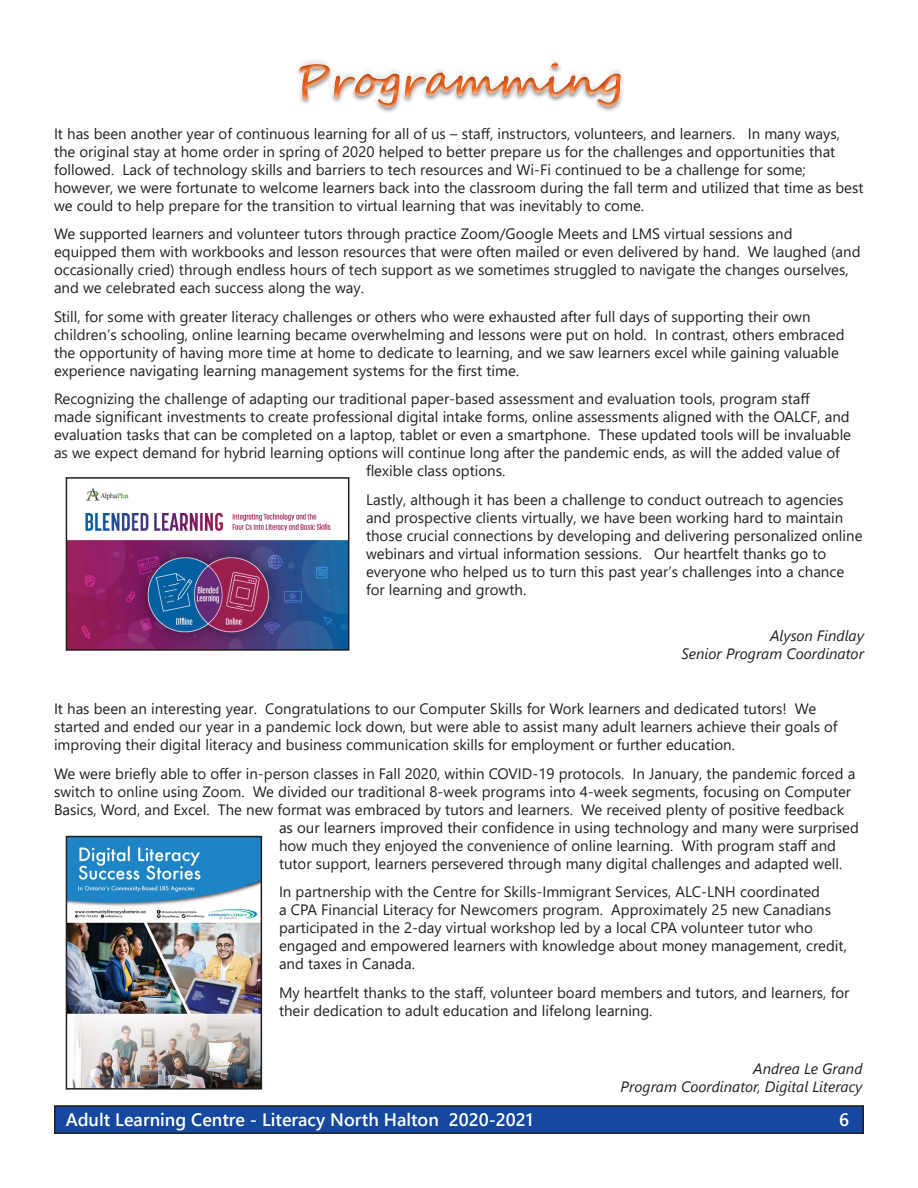
<style>
.page{position:relative;width:918px;height:1188px;background:#fff}
.page>*{position:absolute;margin:0;border:0;box-sizing:border-box;transform-origin:0 0}
.t1{font:600 18px "Segoe UI";color:#fff}
.t2{font:15px/18px "Segoe UI";color:#231f20}
.t3{font:italic 15px "Segoe UI";color:#231f20}
</style>
<div class="page">
<div style="left:55px;top:1106px;width:808px;height:27px;background:#15489e"></div>
<div style="left:54px;top:1105px;width:810px;height:29px;border:2px solid #231f20"></div>
<div style="left:292px;top:53px;width:335px;height:55px;background:#231f20;opacity:.5"></div>
<img style="left:69px;top:839px;width:190px;height:248px">
<div style="left:66px;top:836px;width:196px;height:254px;border:2px solid #231f20"></div>
<img style="left:69px;top:488px;width:277px;height:160px">
<div style="left:66px;top:477px;width:283px;height:174px;border:2px solid #231f20"></div>
<p class="t2" style="left:54px;top:123px;width:811px">It has been another year of continuous learning for all of us – staff, instructors, volunteers, and learners. In many ways, the original stay at home order in spring of 2020 helped to better prepare us for the challenges and opportunities that followed. Lack of technology skills and barriers to tech resources and Wi-Fi continued to be a challenge for some; however, we were fortunate to welcome learners back into the classroom during the fall term and utilized that time as best we could to help prepare for the transition to virtual learning that was inevitably to come.</p>
<p class="t2" style="left:54px;top:224px;width:808px">We supported learners and volunteer tutors through practice Zoom/Google Meets and LMS virtual sessions and<br>equipped them with workbooks and lesson resources that were often mailed or even delivered by hand. We laughed (and occasionally cried) through endless hours of tech support as we sometimes struggled to navigate the changes ourselves, and we celebrated each success along the way.</p>
<p class="t2" style="left:54px;top:306px;width:792px">Still, for some with greater literacy challenges or others who were exhausted after full days of supporting their own children’s schooling, online learning became overwhelming and lessons were put on hold. In contrast, others embraced the opportunity of having more time at home to dedicate to learning, and we saw learners excel while gaining valuable experience navigating learning management systems for the first time.</p>
<p class="t2" style="left:54px;top:389px;width:758px">Recognizing the challenge of adapting our traditional paper-based assessment and evaluation tools, program staff</p>
<p class="t2" style="left:54px;top:407px;width:797px">made significant investments to create professional digital intake forms, online assessments aligned with the OALCF, and</p>
<p class="t2" style="left:54px;top:425px;width:799px">evaluation tasks that can be completed on a laptop, tablet or even a smartphone. These updated tools will be invaluable</p>
<p class="t2" style="left:54px;top:443px;width:787px">as we expect demand for hybrid learning options will continue long after the pandemic ends, as will the added value of</p>
<p class="t2" style="left:366px;top:461px;width:141px">flexible class options.</p>
<p class="t2" style="left:366px;top:489px;width:498px">Lastly, although it has been a challenge to conduct outreach to agencies and prospective clients virtually, we have been working hard to maintain those crucial connections by developing and delivering personalized online webinars and virtual information sessions. Our heartfelt thanks go to everyone who helped us to turn this past year’s challenges into a chance for learning and growth.</p>
<p class="t3" style="left:770px;top:622px;width:95px">Alyson Findlay</p>
<p class="t3" style="left:681px;top:640px;width:184px">Senior Program Coordinator</p>
<p class="t2" style="left:54px;top:699px;width:785px">It has been an interesting year. Congratulations to our Computer Skills for Work learners and dedicated tutors! We started and ended our year in a pandemic lock down, but were able to assist many adult learners achieve their goals of improving their digital literacy and business communication skills for employment or further education.</p>
<p class="t2" style="left:54px;top:763px;width:803px">We were briefly able to offer in-person classes in Fall 2020, within COVID-19 protocols. In January, the pandemic forced a</p>
<p class="t2" style="left:54px;top:781px;width:799px">switch to online using Zoom. We divided our traditional 8-week programs into 4-week segments, focusing on Computer</p>
<p class="t2" style="left:54px;top:799px;width:792px">Basics, Word, and Excel. The new format was embraced by tutors and learners. We received plenty of positive feedback</p>
<p class="t2" style="left:279px;top:817px;width:581px">as our learners improved their confidence in using technology and many were surprised</p>
<p class="t2" style="left:279px;top:835px;width:559px">how much they enjoyed the convenience of online learning. With program staff and</p>
<p class="t2" style="left:279px;top:853px;width:565px">tutor support, learners persevered through many digital challenges and adapted well.</p>
<p class="t2" style="left:279px;top:882px;width:569px">In partnership with the Centre for Skills-Immigrant Services, ALC-LNH coordinated<br>a CPA Financial Literacy for Newcomers program. Approximately 25 new Canadians participated in the 2-day virtual workshop led by a local CPA volunteer tutor who engaged and empowered learners with knowledge about money management, credit, and taxes in Canada.</p>
<p class="t2" style="left:279px;top:982px;width:572px">My heartfelt thanks to the staff, volunteer board members and tutors, and learners, for their dedication to adult education and lifelong learning.</p>
<p class="t3" style="left:753px;top:1054px;width:111px">Andrea Le Grand</p>
<p class="t3" style="left:621px;top:1072px;width:243px">Program Coordinator, Digital Literacy</p>
<p class="t1" style="left:66px;top:1103px;width:469px">Adult Learning Centre - Literacy North Halton 2020-2021</p>
<p class="t1" style="left:839px;top:1103px;width:12px">6</p>
</div>
